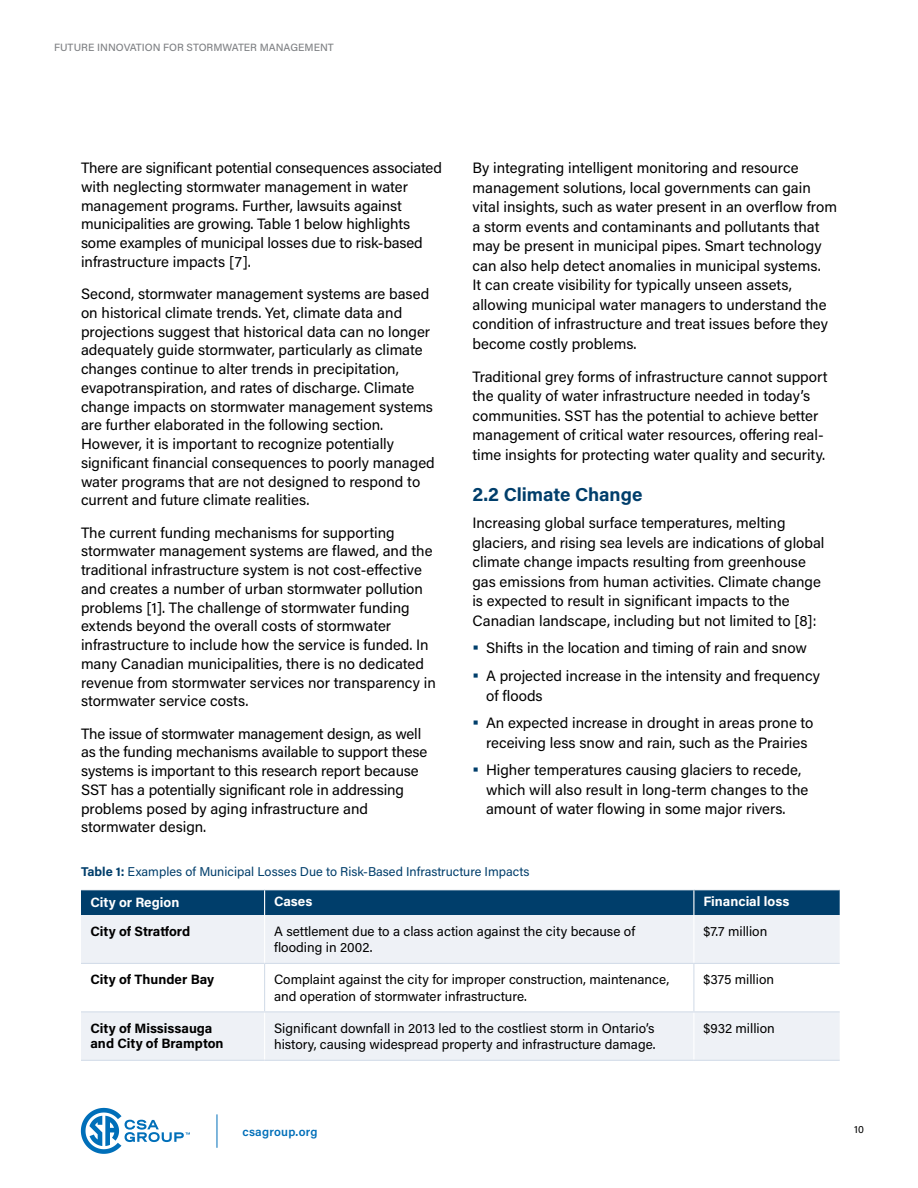
<style>
.page{position:relative;width:918px;height:1188px;background:#fff}
.page>*{position:absolute;margin:0;border:0;box-sizing:border-box;transform-origin:0 0}
.Header_3{font:700 18.75px "Acumin Pro";letter-spacing:-.005em;color:#003e6b}
.Text{font:15px/18.8px "Acumin Pro";color:#000}
.Table_Copy{font:13.5px/16.5px "Acumin Pro";color:#000}
.Table_Copy-2{font:700 13.5px/15.8px "Acumin Pro";color:#000}
.Table_Copy-3{font:700 13.5px "Acumin Pro";color:#fff}
.t1{font:12.75px "Acumin Pro";color:#003e6b}
.t2{font:600 12px "Acumin Pro";letter-spacing:.02em;color:#006fb9}
.t3{font:500 10.5px "Acumin Pro";color:#808285}
.t4{font:10.5px "Acumin Pro";color:#000}
.s1{font-family:"Acumin Pro Semi Cond";font-weight:700;font-size:21px;color:#003e6b}
.s2{font-weight:700}
</style>
<div class="page">
<hr style="left:217px;top:1114px;width:1px;height:34px;background:#006fb9">
<svg style="left:81px;top:1108px;width:109px;height:46px"></svg>
<div style="left:81px;top:915px;width:759px;height:145px;background:#eef1f6"></div>
<svg style="left:81px;top:964px;width:759px;height:47px"></svg>
<div style="left:81px;top:890px;width:759px;height:25px;background:#003e6b"></div>
<hr style="left:264px;top:915px;width:1px;height:48px;background:#fff">
<hr style="left:693px;top:915px;width:1px;height:48px;background:#fff">
<hr style="left:264px;top:1012px;width:1px;height:48px;background:#fff">
<hr style="left:693px;top:1012px;width:1px;height:48px;background:#fff">
<hr style="left:264px;top:964px;width:1px;height:47px;background:#d4dde9">
<hr style="left:694px;top:963px;width:146px;height:1px;background:#d4dde9">
<hr style="left:693px;top:964px;width:1px;height:47px;background:#d4dde9">
<hr style="left:694px;top:1011px;width:146px;height:1px;background:#d4dde9">
<hr style="left:694px;top:1060px;width:146px;height:1px;background:#d4dde9">
<hr style="left:81px;top:963px;width:184px;height:1px;background:#d4dde9">
<hr style="left:265px;top:963px;width:429px;height:1px;background:#d4dde9">
<hr style="left:81px;top:1011px;width:184px;height:1px;background:#d4dde9">
<hr style="left:265px;top:1011px;width:429px;height:1px;background:#d4dde9">
<hr style="left:81px;top:1060px;width:184px;height:1px;background:#d4dde9">
<hr style="left:265px;top:1060px;width:429px;height:1px;background:#d4dde9">
<p class="t3" style="left:54px;top:40px;width:281px">FUTURE INNOVATION FOR STORMWATER MANAGEMENT</p>
<p class="Text" style="left:81px;top:158px;width:362px">There are significant potential consequences associated with neglecting stormwater management in water management programs. Further, lawsuits against municipalities are growing. Table 1 below highlights some examples of municipal losses due to risk-based infrastructure impacts [7].</p>
<p class="Text" style="left:81px;top:284px;width:355px">Second, stormwater management systems are based on historical climate trends. Yet, climate data and projections suggest that historical data can no longer adequately guide stormwater, particularly as climate changes continue to alter trends in precipitation, evapotranspiration, and rates of discharge. Climate change impacts on stormwater management systems are further elaborated in the following section.<br>However, it is important to recognize potentially significant financial consequences to poorly managed water programs that are not designed to respond to current and future climate realities.</p>
<p class="Text" style="left:81px;top:522px;width:356px">The current funding mechanisms for supporting stormwater management systems are flawed, and the traditional infrastructure system is not cost-effective and creates a number of urban stormwater pollution problems [1]. The challenge of stormwater funding extends beyond the overall costs of stormwater infrastructure to include how the service is funded. In many Canadian municipalities, there is no dedicated revenue from stormwater services nor transparency in stormwater service costs.</p>
<p class="Text" style="left:81px;top:723px;width:348px">The issue of stormwater management design, as well as the funding mechanisms available to support these systems is important to this research report because SST has a potentially significant role in addressing problems posed by aging infrastructure and stormwater design.</p>
<p class="Text" style="left:472px;top:157px;width:366px;line-height:19.5px">By integrating intelligent monitoring and resource management solutions, local governments can gain vital insights, such as water present in an overflow from a storm events and contaminants and pollutants that may be present in municipal pipes. Smart technology can also help detect anomalies in municipal systems.<br>It can create visibility for typically unseen assets, allowing municipal water managers to understand the condition of infrastructure and treat issues before they become costly problems.</p>
<p class="Text" style="left:472px;top:366px;width:357px;line-height:19.5px">Traditional grey forms of infrastructure cannot support the quality of water infrastructure needed in today’s communities. SST has the potential to achieve better management of critical water resources, offering real&shy;time insights for protecting water quality and security.</p>
<h3 class="Header_3" style="left:472px;top:481px;width:171px">2.2 Climate Change</h3>
<p class="Text" style="left:472px;top:513px;width:354px;line-height:19.5px">Increasing global surface temperatures, melting glaciers, and rising sea levels are indications of global climate change impacts resulting from greenhouse gas emissions from human activities. Climate change is expected to result in significant impacts to the Canadian landscape, including but not limited to [8]:</p>
<p class="Text" style="left:472px;top:638px;width:336px"><span class="s1">•</span> Shifts in the location and timing of rain and snow</p>
<p class="Text" style="left:486px;top:665px;width:336px;line-height:19.5px;text-indent:-14px"><span class="s1">•</span> A projected increase in the intensity and frequency of floods</p>
<p class="Text" style="left:472px;top:713px;width:343px;line-height:19.5px;text-align:center"><span class="s1">•</span> An expected increase in drought in areas prone to receiving less snow and rain, such as the Prairies</p>
<p class="Text" style="left:486px;top:760px;width:324px;line-height:19.5px;text-indent:-14px"><span class="s1">•</span> Higher temperatures causing glaciers to recede, which will also result in long-term changes to the amount of water flowing in some major rivers.</p>
<p class="t1" style="left:81px;top:863px;width:450px"><span class="s2">Table 1:</span> Examples of Municipal Losses Due to Risk-Based Infrastructure Impacts</p>
<p class="Table_Copy-3" style="left:90px;top:893px;width:91px">City or Region</p>
<p class="Table_Copy-3" style="left:274px;top:892px;width:40px">Cases</p>
<p class="Table_Copy-3" style="left:703px;top:892px;width:87px">Financial loss</p>
<p class="Table_Copy-2" style="left:90px;top:923px;width:101px">City of Stratford</p>
<p class="Table_Copy" style="left:274px;top:922px;width:363px">A settlement due to a class action against the city because of flooding in 2002.</p>
<p class="Table_Copy" style="left:703px;top:922px;width:66px">$7.7 million</p>
<p class="Table_Copy-2" style="left:90px;top:971px;width:125px">City of Thunder Bay</p>
<p class="Table_Copy" style="left:274px;top:971px;width:397px">Complaint against the city for improper construction, maintenance, and operation of stormwater infrastructure.</p>
<p class="Table_Copy" style="left:703px;top:971px;width:72px">$375 million</p>
<p class="Table_Copy-2" style="left:90px;top:1019px;width:135px">City of Mississauga and City of Brampton</p>
<p class="Table_Copy" style="left:274px;top:1019px;width:383px">Significant downfall in 2013 led to the costliest storm in Ontario’s history, causing widespread property and infrastructure damage.</p>
<p class="Table_Copy" style="left:703px;top:1019px;width:73px">$932 million</p>
<p class="t2" style="left:242px;top:1124px;width:77px">csagroup.org</p>
<p class="t4" style="left:854px;top:1122px;width:11px">10</p>
</div>
